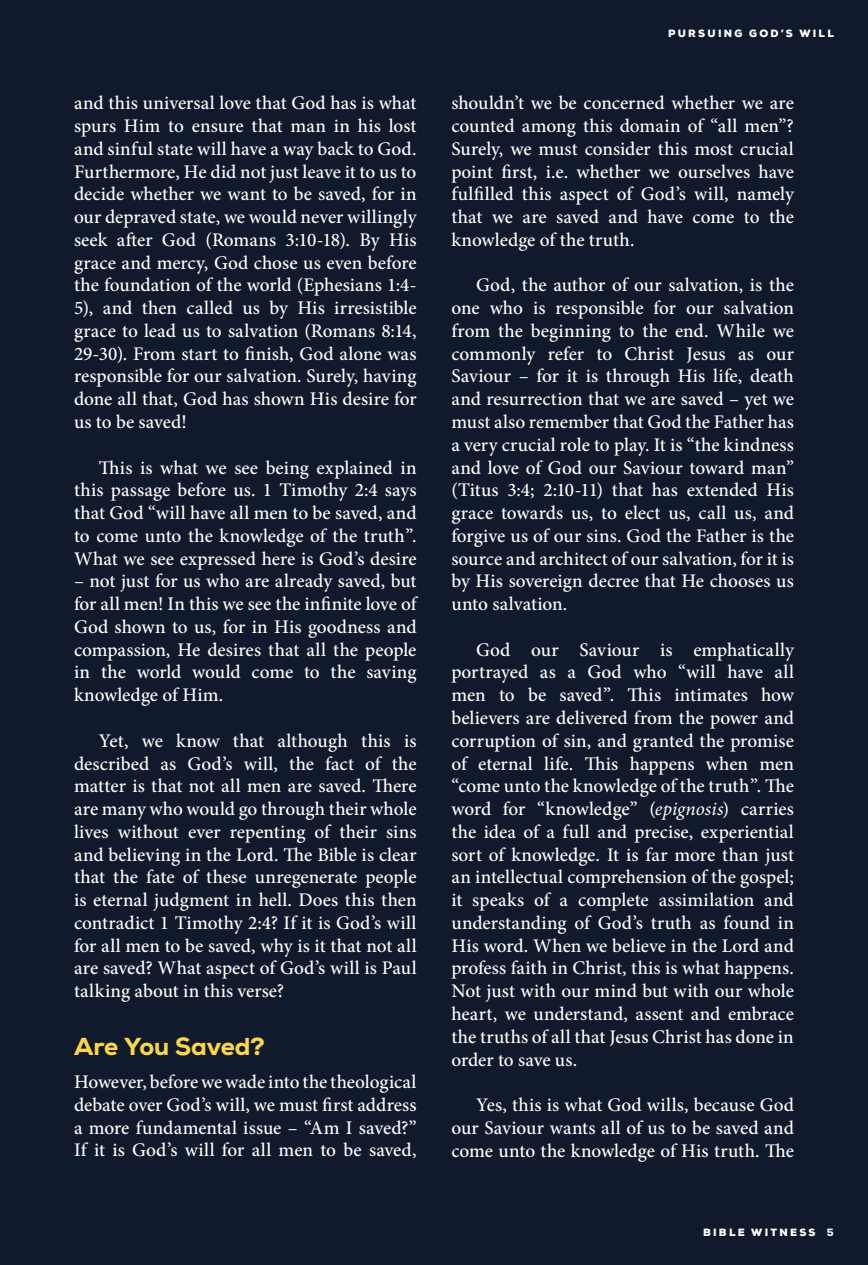
<style>
.page{position:relative;width:868px;height:1265px;background:#fff}
.page>*{position:absolute;margin:0;border:0;box-sizing:border-box;transform-origin:0 0}
.t1{font:800 24.5px "Nexa";color:#fad74a}
.t2{font:500 19.25px/22.8px "Minion Pro";letter-spacing:.005em;color:#fff;text-align:justify}
.t3{font:900 10.5px "Nexa";letter-spacing:.215em;color:#fff}
.t4{font:800 10.5px "Nexa";color:#fff}
.s1{font-weight:400;font-style:italic}
</style>
<div class="page">
<div style="left:0;top:0;width:867px;height:1264px;background:#111a2c"></div>
<p class="t2" style="left:74px;top:92px;width:344px">and this universal love that God has is what spurs Him to ensure that man in his lost and sinful state will have a way back to God.<br>Furthermore, He did not just leave it to us to decide whether we want to be saved, for in our depraved state, we would never willingly seek after God (Romans 3:10-18). By His grace and mercy, God chose us even before the foundation of the world (Ephesians 1:4- 5), and then called us by His irresistible grace to lead us to salvation (Romans 8:14, 29-30). From start to finish, God alone was responsible for our salvation. Surely, having done all that, God has shown His desire for us to be saved!</p>
<p class="t2" style="left:74px;top:456px;width:344px;text-indent:25px">This is what we see being explained in this passage before us. 1 Timothy 2:4 says that God “will have all men to be saved, and to come unto the knowledge of the truth”.<br>What we see expressed here is God’s desire</p>
<p class="t2" style="left:74px;top:569px;width:344px">– not just for us who are already saved, but for all men! In this we see the infinite love of God shown to us, for in His goodness and compassion, He desires that all the people in the world would come to the saving knowledge of Him.</p>
<p class="t2" style="left:74px;top:729px;width:344px;text-indent:25px">Yet, we know that although this is described as God’s will, the fact of the matter is that not all men are saved. There are many who would go through their whole lives without ever repenting of their sins and believing in the Lord. The Bible is clear that the fate of these unregenerate people is eternal judgment in hell. Does this then contradict 1 Timothy 2:4? If it is God’s will for all men to be saved, why is it that not all are saved? What aspect of God’s will is Paul talking about in this verse?</p>
<p class="t1" style="left:74px;top:1030px;width:192px">Are You Saved?</p>
<p class="t2" style="left:74px;top:1070px;width:344px">However, before we wade into the theological debate over God’s will, we must first address a more fundamental issue – “Am I saved?” If it is God’s will for all men to be saved,</p>
<p class="t3" style="left:668px;top:26px;width:167px">PURSUING GOD’S WILL</p>
<p class="t2" style="left:451px;top:92px;width:344px">shouldn’t we be concerned whether we are counted among this domain of “all men”?<br>Surely, we must consider this most crucial point first, i.e. whether we ourselves have fulfilled this aspect of God’s will, namely that we are saved and have come to the knowledge of the truth.</p>
<p class="t2" style="left:451px;top:274px;width:344px;text-indent:25px">God, the author of our salvation, is the one who is responsible for our salvation from the beginning to the end. While we commonly refer to Christ Jesus as our Saviour – for it is through His life, death and resurrection that we are saved – yet we must also remember that God the Father has a very crucial role to play. It is “the kindness and love of God our Saviour toward man” (Titus 3:4; 2:10-11) that has extended His grace towards us, to elect us, call us, and forgive us of our sins. God the Father is the source and architect of our salvation, for it is by His sovereign decree that He chooses us unto salvation.</p>
<p class="t2" style="left:451px;top:638px;width:344px;text-indent:25px">God our Saviour is emphatically portrayed as a God who “will have all men to be saved”. This intimates how believers are delivered from the power and corruption of sin, and granted the promise of eternal life. This happens when men “come unto the knowledge of the truth”. The word for “knowledge” (<span class="s1">epignosis</span>) carries the idea of a full and precise, experiential sort of knowledge. It is far more than just an intellectual comprehension of the gospel; it speaks of a complete assimilation and understanding of God’s truth as found in His word. When we believe in the Lord and profess faith in Christ, this is what happens.<br>Not just with our mind but with our whole heart, we understand, assent and embrace the truths of all that Jesus Christ has done in order to save us.</p>
<p class="t2" style="left:451px;top:1093px;width:344px;text-indent:25px">Yes, this is what God wills, because God our Saviour wants all of us to be saved and come unto the knowledge of His truth. The</p>
<p class="t3" style="left:703px;top:1224px;width:106px">BIBLE WITNESS</p>
<p class="t4" style="left:826px;top:1224px;width:8px">5</p>
</div>
